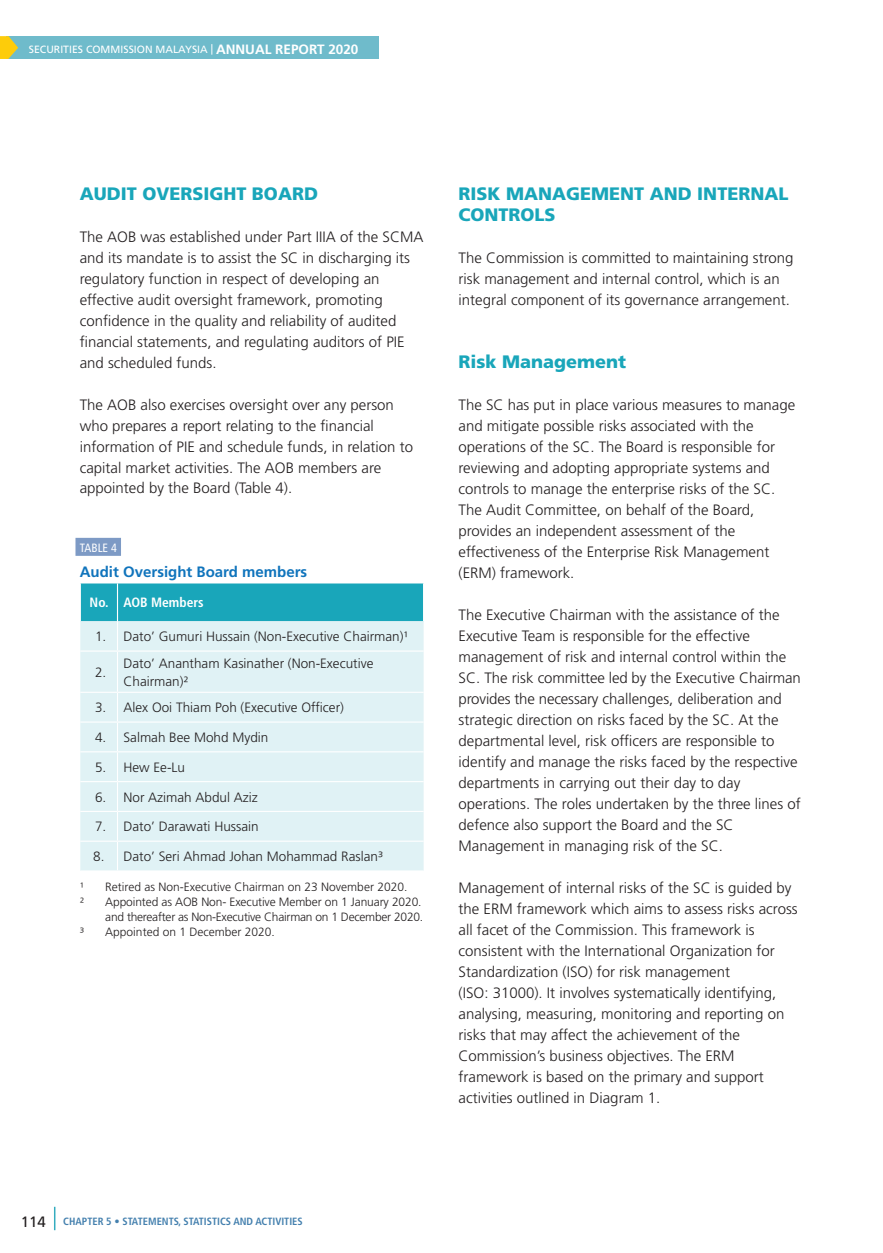
<style>
.page{position:relative;width:883px;height:1253px;background:#fff}
.page>*{position:absolute;margin:0;border:0;box-sizing:border-box;transform-origin:0 0}
.t1{font:900 18px/21px "Frutiger LT Std";color:#19a6ba}
.t2{font:300 15px/21px "Frutiger LT Std";color:#231f20}
.t3{font:700 15px "Frutiger LT Std";color:#1074bc}
.t4{font:300 13.5px/18px "Frutiger LT Std";color:#231f20}
.t5{font:700 condensed 13.5px "Frutiger LT Std";color:#fff}
.t6{font:300 12px/15px "Frutiger LT Std";letter-spacing:-.01em;color:#231f20}
.t7{font:condensed 12px "Frutiger LT Std";color:#fff}
.t8{font:700 condensed 10.5px "Frutiger LT Std";color:#4480ae}
.t9{font:10.5px "Frutiger LT Std";color:#fff}
.s1{font-weight:700;font-size:13.5px}
.s2{font-weight:400;font-stretch:normal;font-size:15px;color:#231f20}
</style>
<div class="page">
<svg style="left:54px;top:1206px;width:1px;height:23px"></svg>
<div style="left:6px;top:36px;width:373px;height:23px;background:#6fbbcb"></div>
<svg style="left:0;top:36px;width:18px;height:23px"></svg>
<div style="left:75px;top:537px;width:46px;height:18px;background:#7d9ac5"></div>
<svg style="left:80px;top:651px;width:343px;height:219px;background:#e1f2f5"></svg>
<svg style="left:80px;top:583px;width:343px;height:67px;background:#71c7d4"></svg>
<hr style="left:117px;top:651px;width:1px;height:40px;background:#fff">
<hr style="left:80px;top:691px;width:37px;height:1px;background:#fff">
<hr style="left:117px;top:691px;width:306px;height:1px;background:#fff">
<hr style="left:80px;top:721px;width:37px;height:1px;background:#fff">
<hr style="left:117px;top:721px;width:306px;height:1px;background:#fff">
<hr style="left:80px;top:751px;width:37px;height:1px;background:#fff">
<hr style="left:117px;top:751px;width:306px;height:1px;background:#fff">
<hr style="left:80px;top:781px;width:37px;height:1px;background:#fff">
<hr style="left:117px;top:781px;width:306px;height:1px;background:#fff">
<hr style="left:80px;top:810px;width:37px;height:1px;background:#fff">
<hr style="left:117px;top:810px;width:306px;height:1px;background:#fff">
<hr style="left:80px;top:840px;width:37px;height:1px;background:#fff">
<hr style="left:117px;top:840px;width:306px;height:1px;background:#fff">
<svg style="left:117px;top:692px;width:1px;height:178px"></svg>
<p class="t9" style="left:29px;top:43px;width:331px">SECURITIES COMMISSION MALAYSIA | <span class="s1">ANNUAL REPORT 2020</span></p>
<p class="t1" style="left:80px;top:183px;width:240px">AUDIT OVERSIGHT BOARD</p>
<p class="t2" style="left:80px;top:226px;width:345px">The AOB was established under Part IIIA of the SCMA and its mandate is to assist the SC in discharging its regulatory function in respect of developing an effective audit oversight framework, promoting confidence in the quality and reliability of audited financial statements, and regulating auditors of PIE and scheduled funds.</p>
<p class="t2" style="left:80px;top:394px;width:335px">The AOB also exercises oversight over any person who prepares a report relating to the financial information of PIE and schedule funds, in relation to capital market activities. The AOB members are appointed by the Board (Table 4).</p>
<p class="t7" style="left:80px;top:540px;width:38px">TABLE 4</p>
<p class="t3" style="left:80px;top:562px;width:229px">Audit Oversight Board members</p>
<p class="t5" style="left:90px;top:594px;width:21px">No.</p>
<p class="t5" style="left:123px;top:594px;width:82px">AOB Members</p>
<p class="t4" style="left:95px;top:627px;width:13px">1.</p>
<p class="t4" style="left:123px;top:627px;width:286px">Dato’ Gumuri Hussain (Non-Executive Chairman)¹</p>
<p class="t4" style="left:95px;top:663px;width:13px">2.</p>
<p class="t4" style="left:123px;top:654px;width:251px">Dato’ Anantham Kasinather (Non-Executive<br>Chairman)²</p>
<p class="t4" style="left:95px;top:698px;width:13px">3.</p>
<p class="t4" style="left:123px;top:698px;width:222px">Alex Ooi Thiam Poh (Executive Officer)</p>
<p class="t4" style="left:95px;top:728px;width:13px">4.</p>
<p class="t4" style="left:123px;top:728px;width:146px">Salmah Bee Mohd Mydin</p>
<p class="t4" style="left:95px;top:758px;width:13px">5.</p>
<p class="t4" style="left:123px;top:758px;width:63px">Hew Ee-Lu</p>
<p class="t4" style="left:95px;top:788px;width:13px">6.</p>
<p class="t4" style="left:123px;top:788px;width:136px">Nor Azimah Abdul Aziz</p>
<p class="t4" style="left:95px;top:817px;width:13px">7.</p>
<p class="t4" style="left:123px;top:817px;width:137px">Dato’ Darawati Hussain</p>
<p class="t4" style="left:93px;top:847px;width:13px">8.</p>
<p class="t4" style="left:123px;top:847px;width:261px">Dato’ Seri Ahmad Johan Mohammad Raslan³</p>
<p class="t6" style="left:80px;top:879px;width:6px">¹</p>
<p class="t6" style="left:105px;top:879px;width:303px">Retired as Non-Executive Chairman on 23 November 2020.</p>
<p class="t6" style="left:80px;top:894px;width:6px">²</p>
<p class="t6" style="left:105px;top:894px;width:319px">Appointed as AOB Non- Executive Member on 1 January 2020. and thereafter as Non-Executive Chairman on 1 December 2020.</p>
<p class="t6" style="left:80px;top:924px;width:6px">³</p>
<p class="t6" style="left:105px;top:924px;width:171px">Appointed on 1 December 2020.</p>
<p class="t1" style="left:458px;top:183px;width:331px">RISK MANAGEMENT AND INTERNAL<br>CONTROLS</p>
<p class="t2" style="left:458px;top:247px;width:336px">The Commission is committed to maintaining strong risk management and internal control, which is an integral component of its governance arrangement.</p>
<p class="t1" style="left:458px;top:351px;width:169px">Risk Management</p>
<p class="t2" style="left:458px;top:394px;width:338px">The SC has put in place various measures to manage and mitigate possible risks associated with the operations of the SC. The Board is responsible for reviewing and adopting appropriate systems and controls to manage the enterprise risks of the SC.<br>The Audit Committee, on behalf of the Board, provides an independent assessment of the effectiveness of the Enterprise Risk Management (ERM) framework.</p>
<p class="t2" style="left:458px;top:604px;width:344px">The Executive Chairman with the assistance of the Executive Team is responsible for the effective management of risk and internal control within the SC. The risk committee led by the Executive Chairman provides the necessary challenges, deliberation and strategic direction on risks faced by the SC. At the departmental level, risk officers are responsible to identify and manage the risks faced by the respective departments in carrying out their day to day operations. The roles undertaken by the three lines of defence also support the Board and the SC Management in managing risk of the SC.</p>
<p class="t2" style="left:458px;top:877px;width:340px">Management of internal risks of the SC is guided by the ERM framework which aims to assess risks across all facet of the Commission. This framework is consistent with the International Organization for Standardization (ISO) for risk management<br>(ISO: 31000). It involves systematically identifying, analysing, measuring, monitoring and reporting on risks that may affect the achievement of the Commission’s business objectives. The ERM framework is based on the primary and support activities outlined in Diagram 1.</p>
<p class="t8" style="left:21px;top:1214px;width:283px"><span class="s2">114</span> CHAPTER 5 • STATEMENTS, STATISTICS AND ACTIVITIES</p>
</div>
